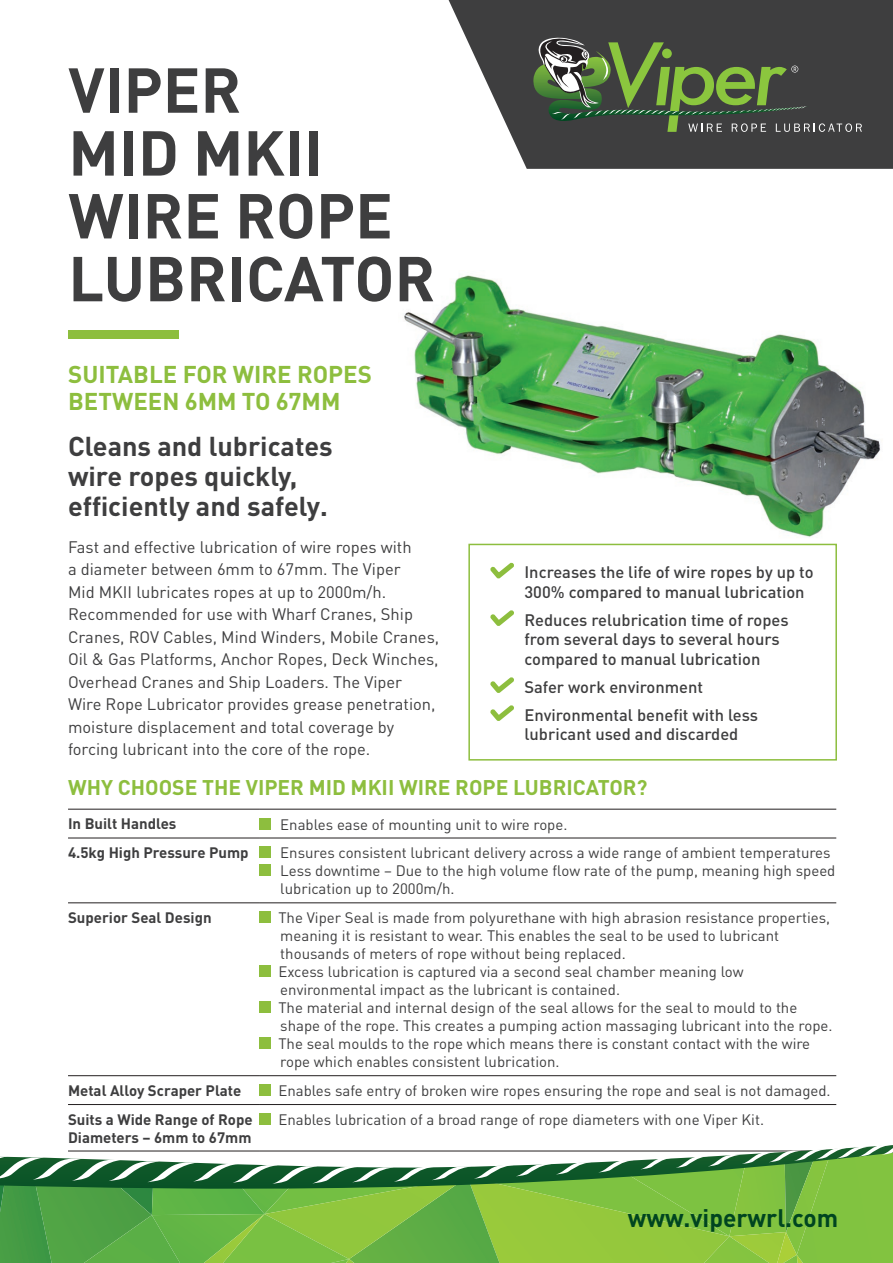
<style>
.page{position:relative;width:893px;height:1263px;background:#fff}
.page>*{position:absolute;margin:0;border:0;box-sizing:border-box;transform-origin:0 0}
.t1{font:700 62.4px/62.8px "DIN Pro";color:#3e3e3f}
.t2{font:700 27px/30px "DIN Pro";color:#3e3e3f}
.t3{font:700 24.9px "DIN Pro";color:#004520}
.t4{font:700 24px/27px "DIN Pro";color:#8dbe3e}
.t5{font:700 21px "DIN Pro";color:#8dbe3e}
.t6{font:16.5px/22.5px "DIN Pro";color:#3e3e3f}
.t7{font:500 16.5px/19.5px "DIN Pro";color:#3e3e3f}
.t8{font:15px/18px "DIN Pro";color:#3e3e3f}
.t9{font:700 15px/18px "DIN Pro";color:#3e3e3f}
</style>
<div class="page">
<hr style="left:68px;top:809px;width:191px;height:1px;background:#231f20">
<hr style="left:259px;top:809px;width:577px;height:1px;background:#231f20">
<hr style="left:68px;top:838px;width:191px;height:1px;background:#231f20">
<hr style="left:259px;top:838px;width:577px;height:1px;background:#231f20">
<hr style="left:68px;top:902px;width:191px;height:1px;background:#231f20">
<hr style="left:259px;top:902px;width:577px;height:1px;background:#231f20">
<hr style="left:68px;top:1075px;width:191px;height:1px;background:#231f20">
<hr style="left:259px;top:1075px;width:577px;height:1px;background:#231f20">
<hr style="left:68px;top:1104px;width:191px;height:1px;background:#231f20">
<hr style="left:259px;top:1104px;width:577px;height:1px;background:#231f20">
<div style="left:259px;top:818px;width:12px;height:11px;background:#8dbe3e"></div>
<div style="left:259px;top:846px;width:12px;height:12px;background:#8dbe3e"></div>
<div style="left:259px;top:864px;width:12px;height:12px;background:#8dbe3e"></div>
<div style="left:259px;top:911px;width:12px;height:12px;background:#8dbe3e"></div>
<div style="left:259px;top:965px;width:12px;height:12px;background:#8dbe3e"></div>
<div style="left:259px;top:1001px;width:12px;height:12px;background:#8dbe3e"></div>
<div style="left:259px;top:1037px;width:12px;height:12px;background:#8dbe3e"></div>
<div style="left:259px;top:1084px;width:12px;height:12px;background:#8dbe3e"></div>
<div style="left:259px;top:1113px;width:12px;height:12px;background:#8dbe3e"></div>
<img style="left:404px;top:275px;width:477px;height:262px">
<div style="left:68px;top:330px;width:111px;height:9px;background:#8dbe3e"></div>
<svg style="left:449px;top:0;width:444px;height:169px;background:#5b5b5c"></svg>
<svg style="left:533px;top:33px;width:329px;height:99px;background:#4e5a45"></svg>
<svg style="left:0;top:1145px;width:893px;height:118px;background:#7bb65a"></svg>
<svg style="left:490px;top:562px;width:24px;height:17px"></svg>
<svg style="left:490px;top:610px;width:24px;height:16px"></svg>
<svg style="left:490px;top:677px;width:24px;height:16px"></svg>
<svg style="left:490px;top:705px;width:24px;height:16px"></svg>
<div style="left:468px;top:544px;width:369px;height:216px;border:2px solid #8dbe3e"></div>
<h1 class="t1" style="left:68px;top:56px;width:368px">VIPER<br>MID MKII<br>WIRE ROPE<br>LUBRICATOR</h1>
<h3 class="t4" style="left:68px;top:360px;width:305px">SUITABLE FOR WIRE ROPES<br>BETWEEN 6MM TO 67MM</h3>
<h2 class="t2" style="left:68px;top:430px;width:266px">Cleans and lubricates wire ropes quickly, efficiently and safely.</h2>
<p class="t6" style="left:68px;top:535px;width:373px">Fast and effective lubrication of wire ropes with<br>a diameter between 6mm to 67mm. The Viper<br>Mid MKII lubricates ropes at up to 2000m/h.<br>Recommended for use with Wharf Cranes, Ship Cranes, ROV Cables, Mind Winders, Mobile Cranes, Oil &amp; Gas Platforms, Anchor Ropes, Deck Winches, Overhead Cranes and Ship Loaders. The Viper Wire Rope Lubricator provides grease penetration, moisture displacement and total coverage by forcing lubricant into the core of the rope.</p>
<p class="t7" style="left:524px;top:562px;width:291px">Increases the life of wire ropes by up to<br>300% compared to manual lubrication</p>
<p class="t7" style="left:524px;top:609px;width:266px">Reduces relubrication time of ropes from several days to several hours compared to manual lubrication</p>
<p class="t7" style="left:524px;top:672px;width:235px;line-height:28px">Safer work environment<br>Environmental benefit with less</p>
<p class="t7" style="left:524px;top:724px;width:215px">lubricant used and discarded</p>
<h3 class="t5" style="left:68px;top:773px;width:581px">WHY CHOOSE THE VIPER MID MKII WIRE ROPE LUBRICATOR?</h3>
<p class="t9" style="left:68px;top:814px;width:110px">In Built Handles</p>
<p class="t8" style="left:280px;top:814px;width:289px">Enables ease of mounting unit to wire rope.</p>
<p class="t9" style="left:68px;top:843px;width:182px">4.5kg High Pressure Pump</p>
<p class="t8" style="left:280px;top:843px;width:557px">Ensures consistent lubricant delivery across a wide range of ambient temperatures<br>Less downtime – Due to the high volume flow rate of the pump, meaning high speed lubrication up to 2000m/h.</p>
<p class="t9" style="left:68px;top:908px;width:145px">Superior Seal Design</p>
<p class="t8" style="left:278px;top:908px;width:556px">The Viper Seal is made from polyurethane with high abrasion resistance properties, meaning it is resistant to wear. This enables the seal to be used to lubricant thousands of meters of rope without being replaced.<br>Excess lubrication is captured via a second seal chamber meaning low environmental impact as the lubricant is contained.<br>The material and internal design of the seal allows for the seal to mould to the shape of the rope. This creates a pumping action massaging lubricant into the rope.<br>The seal moulds to the rope which means there is constant contact with the wire rope which enables consistent lubrication.</p>
<p class="t9" style="left:68px;top:1081px;width:175px">Metal Alloy Scraper Plate</p>
<p class="t8" style="left:278px;top:1081px;width:554px">Enables safe entry of broken wire ropes ensuring the rope and seal is not damaged.</p>
<p class="t9" style="left:68px;top:1109px;width:186px">Suits a Wide Range of Rope<br>Diameters – 6mm to 67mm</p>
<p class="t8" style="left:278px;top:1110px;width:487px">Enables lubrication of a broad range of rope diameters with one Viper Kit.</p>
<h3 class="t3" style="left:628px;top:1201px;width:212px">www.viperwrl.com</h3>
</div>
